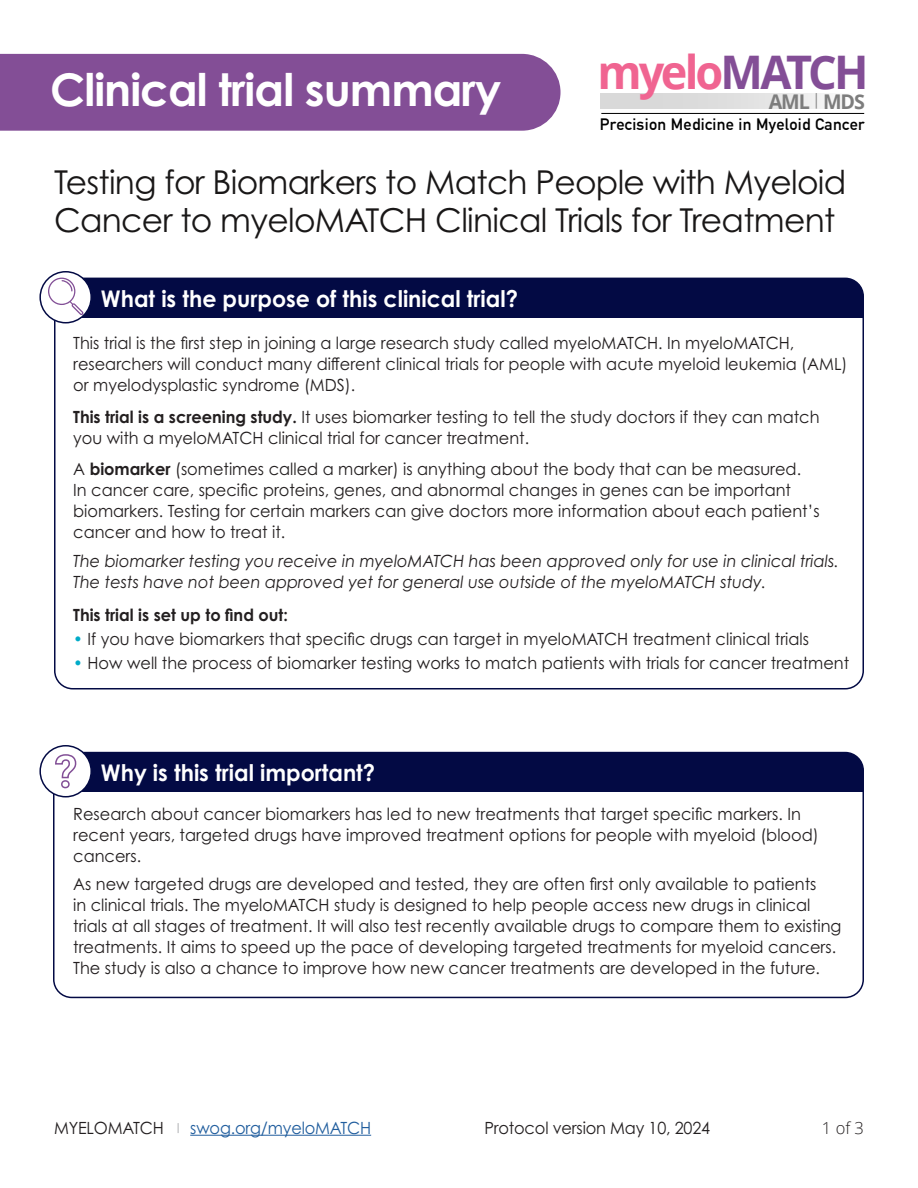
<style>
.page{position:relative;width:918px;height:1188px;background:#fff}
.page>*{position:absolute;margin:0;border:0;box-sizing:border-box;transform-origin:0 0}
.t1{font:700 46.35px "Open Sans";letter-spacing:-.06em;color:#f06491}
.t2{font:700 45px "Century Gothic Pro";letter-spacing:-.02em;color:#fff}
.t3{font:32.85px/37.7px "Century Gothic Pro";letter-spacing:-.02em;color:#191717}
.t4{font:700 22.95px "Century Gothic Pro";color:#fff;scale:.96 1}
.t5{font:700 20.25px "Open Sans";letter-spacing:-.06em;color:#7d7d7d}
.t6{font:16.8px/21px "Century Gothic Pro";color:#231f20;scale:.96 1}
.t7{font:italic 16.8px/21.6px "Century Gothic Pro";color:#231f20;scale:.96 1}
.t8{font:16.8px "Century Gothic Pro";letter-spacing:-.01em;color:#215e9e;scale:.96 1}
.t9{font:700 16.8px "Century Gothic Pro";color:#231f20;scale:.96 1}
.t10{font:300 16.5px "Open Sans";color:#231f20}
.t11{font:700 16.2px "DIN Alternate";letter-spacing:.02em;color:#000}
.s1{color:#834e96}
.s2{font-weight:700}
.s3{color:#00abc8}
.s4{color:#231f20}
</style>
<div class="page">
<hr style="left:190px;top:1135px;width:181px;height:1px;background:#215e9e">
<div style="left:0;top:54px;width:561px;height:77px;background:#834e96"></div>
<svg style="left:600px;top:94px;width:227px;height:15px;background:#e0e0e0"></svg>
<hr style="left:601px;top:113px;width:263px;height:1px;background:#000">
<div style="left:55px;top:278px;width:808px;height:40px;background:#030a44"></div>
<div style="left:54px;top:278px;width:810px;height:411px;border:2px solid #030a44;border-radius:18px"></div>
<svg style="left:40px;top:272px;width:51px;height:51px"></svg>
<div style="left:39px;top:271px;width:53px;height:52px;border:2px solid #030a44;border-radius:50%"></div>
<svg style="left:48px;top:278px;width:35px;height:37px"></svg>
<div style="left:54px;top:753px;width:809px;height:39px;background:#030a44"></div>
<div style="left:53px;top:752px;width:811px;height:246px;border:2px solid #030a44;border-radius:18px"></div>
<div style="left:40px;top:746px;width:51px;height:51px;background:#fff;border-radius:50%"></div>
<div style="left:39px;top:745px;width:53px;height:53px;border:2px solid #030a44;border-radius:50%"></div>
<svg style="left:55px;top:754px;width:22px;height:35px"></svg>
<h2 class="t2" style="left:50px;top:62px;width:452px">Clinical trial summary</h2>
<h1 class="t1" style="left:597px;top:39px;width:273px">myelo<span class="s1">MATCH</span></h1>
<p class="t11" style="left:600px;top:112px;width:266px">Precision Medicine in Myeloid Cancer</p>
<p class="t5" style="left:769px;top:87px;width:98px">AML <sup>|</sup> MDS</p>
<h3 class="t3" style="left:54px;top:163px;width:794px">Testing for Biomarkers to Match People with Myeloid<br>Cancer to myeloMATCH Clinical Trials for Treatment</h3>
<h3 class="t4" style="left:101px;top:285px;width:436px">What is the purpose of this clinical trial?</h3>
<p class="t6" style="left:73px;top:333px;width:808px">This trial is the first step in joining a large research study called myeloMATCH. In myeloMATCH, researchers will conduct many different clinical trials for people with acute myeloid leukemia (AML) or myelodysplastic syndrome (MDS).</p>
<p class="t6" style="left:73px;top:406px;width:779px"><span class="s2">This trial is a screening study.</span> It uses biomarker testing to tell the study doctors if they can match you with a myeloMATCH clinical trial for cancer treatment.</p>
<p class="t6" style="left:73px;top:459px;width:779px">A <span class="s2">biomarker</span> (sometimes called a marker) is anything about the body that can be measured.<br>In cancer care, specific proteins, genes, and abnormal changes in genes can be important biomarkers. Testing for certain markers can give doctors more information about each patient’s cancer and how to treat it.</p>
<p class="t7" style="left:73px;top:550px;width:799px">The biomarker testing you receive in myeloMATCH has been approved only for use in clinical trials.<br>The tests have not been approved yet for general use outside of the myeloMATCH study.</p>
<p class="t9" style="left:73px;top:604px;width:225px">This trial is set up to find out:</p>
<p class="t6" style="left:73px;top:628px;width:768px"><span class="s3">•</span> If you have biomarkers that specific drugs can target in myeloMATCH treatment clinical trials</p>
<p class="t6" style="left:73px;top:652px;width:810px"><span class="s3">•</span> How well the process of biomarker testing works to match patients with trials for cancer treatment</p>
<h3 class="t4" style="left:101px;top:758px;width:287px">Why is this trial important?</h3>
<p class="t6" style="left:73px;top:803px;width:778px">Research about cancer biomarkers has led to new treatments that target specific markers. In recent years, targeted drugs have improved treatment options for people with myeloid (blood) cancers.</p>
<p class="t6" style="left:73px;top:874px;width:802px">As new targeted drugs are developed and tested, they are often first only available to patients<br>in clinical trials. The myeloMATCH study is designed to help people access new drugs in clinical trials at all stages of treatment. It will also test recently available drugs to compare them to existing treatments. It aims to speed up the pace of developing targeted treatments for myeloid cancers.<br>The study is also a chance to improve how new cancer treatments are developed in the future.</p>
<p class="t8" style="left:54px;top:1117px;width:332px"><span class="s4">MYELOMATCH</span> <sup>|</sup> swog.org/myeloMATCH</p>
<p class="t6" style="left:484px;top:1117px;width:237px">Protocol version May 10, 2024</p>
<p class="t10" style="left:822px;top:1117px;width:44px">1 of 3</p>
</div>
